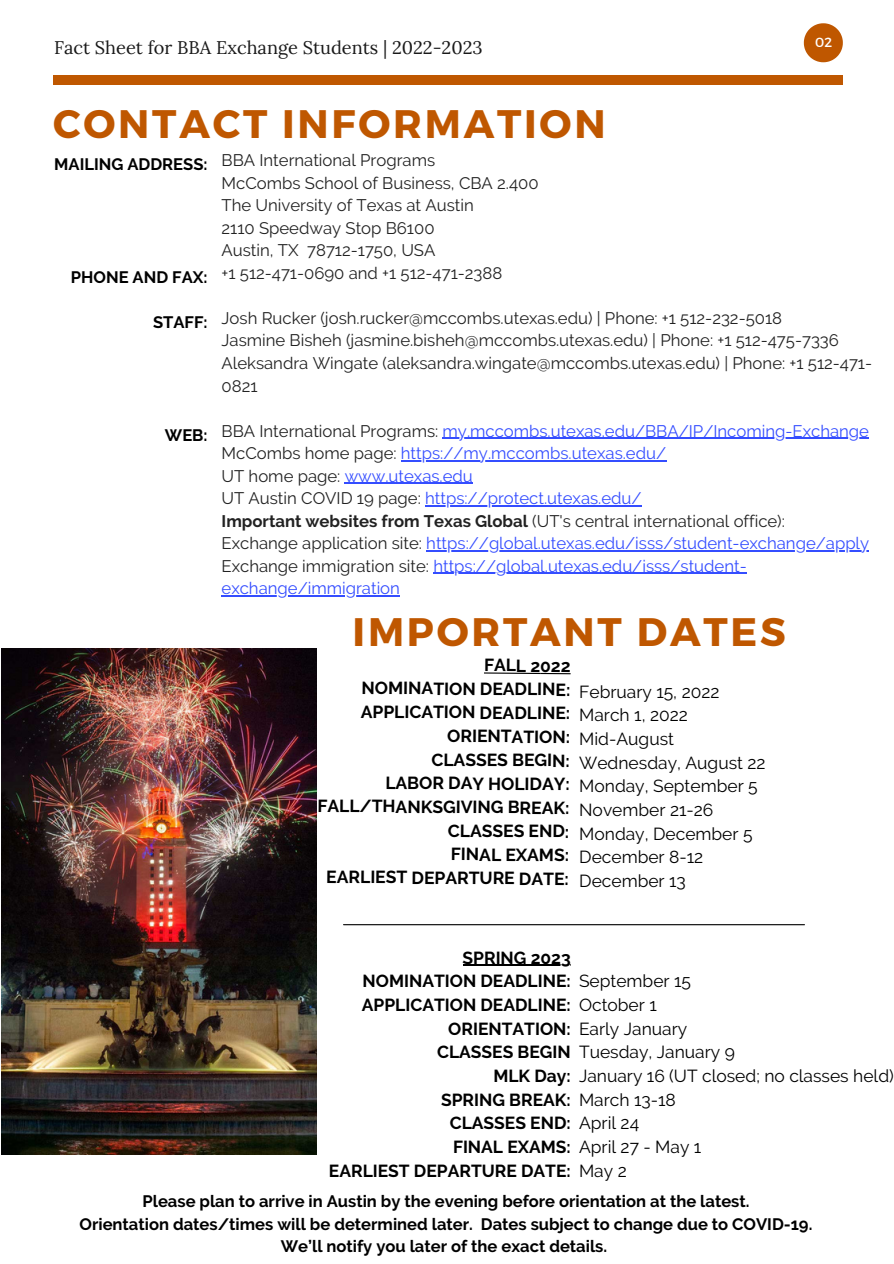
<style>
.page{position:relative;width:894px;height:1264px;background:#fff}
.page>*{position:absolute;margin:0;border:0;box-sizing:border-box;transform-origin:0 0}
.t1{font:700 39.75px "Montserrat";letter-spacing:.07em;color:#bf5700}
.t2{font:18.15px "Lora";color:#191919}
.t3{font:700 17.4px "Raleway";color:#000}
.t4{font:17.4px "Raleway";color:#000}
.t5{font:16.65px/22.5px "Raleway";color:#222}
.t6{font:16.65px/22.5px "Raleway";color:#344dff}
.t7{font:700 16.5px "Raleway";color:#000}
.t8{font:13.2px "Montserrat";color:#fff}
.s1{color:#222}
.s2{font-weight:700}
</style>
<div class="page">
<div style="left:53px;top:76px;width:789px;height:9px;background:#bf5700"></div>
<svg style="left:803px;top:23px;width:39px;height:39px"></svg>
<hr style="left:442px;top:437px;width:426px;height:2px;background:#344dff">
<hr style="left:401px;top:460px;width:265px;height:1px;background:#344dff">
<svg style="left:344px;top:483px;width:14px;height:1px"></svg>
<hr style="left:358px;top:483px;width:114px;height:1px;background:#344dff">
<hr style="left:425px;top:505px;width:216px;height:1px;background:#344dff">
<hr style="left:426px;top:550px;width:443px;height:1px;background:#344dff">
<hr style="left:433px;top:573px;width:313px;height:1px;background:#344dff">
<hr style="left:221px;top:595px;width:179px;height:1px;background:#344dff">
<svg style="left:484px;top:672px;width:56px;height:2px"></svg>
<hr style="left:540px;top:673px;width:30px;height:1px;background:#000">
<hr style="left:462px;top:964px;width:78px;height:1px;background:#000">
<hr style="left:540px;top:964px;width:30px;height:1px;background:#000">
<img style="left:2px;top:648px;width:314px;height:506px">
<hr style="left:343px;top:924px;width:461px;height:1px;background:#000">
<p class="t2" style="left:54px;top:36px;width:430px">Fact Sheet for BBA Exchange Students | 2022-2023</p>
<p class="t8" style="left:815px;top:34px;width:18px">02</p>
<p class="t1" style="left:53px;top:98px;width:554px">CONTACT INFORMATION</p>
<p class="t7" style="left:54px;top:155px;width:155px">MAILING ADDRESS:</p>
<p class="t7" style="left:71px;top:267px;width:138px">PHONE AND FAX:</p>
<p class="t7" style="left:153px;top:313px;width:56px">STAFF:</p>
<p class="t7" style="left:165px;top:425px;width:44px">WEB:</p>
<p class="t5" style="left:221px;top:149px;width:215px">BBA International Programs</p>
<p class="t5" style="left:221px;top:172px;width:318px">McCombs School of Business, CBA 2.400</p>
<p class="t5" style="left:221px;top:194px;width:254px">The University of Texas at Austin</p>
<p class="t5" style="left:221px;top:217px;width:214px">2110 Speedway Stop B6100</p>
<p class="t5" style="left:221px;top:239px;width:215px">Austin, TX 78712-1750, USA</p>
<p class="t5" style="left:221px;top:262px;width:282px">+1 512-471-0690 and +1 512-471-2388</p>
<p class="t5" style="left:221px;top:307px;width:562px">Josh Rucker (josh.rucker@mccombs.utexas.edu) | Phone: +1 512-232-5018</p>
<p class="t5" style="left:221px;top:329px;width:618px">Jasmine Bisheh (jasmine.bisheh@mccombs.utexas.edu) | Phone: +1 512-475-7336</p>
<p class="t5" style="left:221px;top:352px;width:652px">Aleksandra Wingate (aleksandra.wingate@mccombs.utexas.edu) | Phone: +1 512-471-<br>0821</p>
<p class="t6" style="left:221px;top:419px;width:648px"><span class="s1">BBA International Programs:</span> my.mccombs.utexas.edu/BBA/IP/Incoming-Exchange</p>
<p class="t6" style="left:221px;top:442px;width:446px"><span class="s1">McCombs home page:</span> https://my.mccombs.utexas.edu/</p>
<p class="t6" style="left:221px;top:464px;width:253px"><span class="s1">UT home page:</span> www.utexas.edu</p>
<p class="t6" style="left:221px;top:487px;width:421px"><span class="s1">UT Austin COVID 19 page:</span> https://protect.utexas.edu/</p>
<p class="t5" style="left:221px;top:509px;width:564px"><span class="s2">Important websites from Texas Global</span> (UT's central international office):</p>
<p class="t6" style="left:221px;top:532px;width:649px"><span class="s1">Exchange application site:</span> https://global.utexas.edu/isss/student-exchange/apply</p>
<p class="t6" style="left:221px;top:554px;width:526px"><span class="s1">Exchange immigration site:</span> https://global.utexas.edu/isss/student&shy;exchange/immigration</p>
<p class="t1" style="left:352px;top:605px;width:434px">IMPORTANT DATES</p>
<p class="t3" style="left:484px;top:655px;width:88px">FALL 2022</p>
<p class="t3" style="left:361px;top:678px;width:210px">NOMINATION DEADLINE:</p>
<p class="t3" style="left:360px;top:702px;width:211px">APPLICATION DEADLINE:</p>
<p class="t3" style="left:447px;top:726px;width:124px">ORIENTATION:</p>
<p class="t3" style="left:431px;top:749px;width:140px">CLASSES BEGIN:</p>
<p class="t3" style="left:385px;top:773px;width:186px">LABOR DAY HOLIDAY:</p>
<p class="t3" style="left:317px;top:796px;width:253px">FALL/THANKSGIVING BREAK:</p>
<p class="t3" style="left:447px;top:820px;width:123px">CLASSES END:</p>
<p class="t3" style="left:451px;top:844px;width:120px">FINAL EXAMS:</p>
<p class="t3" style="left:326px;top:867px;width:244px">EARLIEST DEPARTURE DATE:</p>
<p class="t4" style="left:579px;top:681px;width:142px">February 15, 2022</p>
<p class="t4" style="left:579px;top:705px;width:110px">March 1, 2022</p>
<p class="t4" style="left:579px;top:728px;width:96px">Mid-August</p>
<p class="t4" style="left:579px;top:752px;width:188px">Wednesday, August 22</p>
<p class="t4" style="left:579px;top:776px;width:180px">Monday, September 5</p>
<p class="t4" style="left:579px;top:799px;width:136px">November 21-26</p>
<p class="t4" style="left:579px;top:823px;width:175px">Monday, December 5</p>
<p class="t4" style="left:579px;top:847px;width:126px">December 8-12</p>
<p class="t4" style="left:579px;top:870px;width:108px">December 13</p>
<p class="t3" style="left:462px;top:947px;width:110px">SPRING 2023</p>
<p class="t3" style="left:362px;top:971px;width:210px">NOMINATION DEADLINE:</p>
<p class="t3" style="left:362px;top:994px;width:210px">APPLICATION DEADLINE:</p>
<p class="t3" style="left:448px;top:1018px;width:124px">ORIENTATION:</p>
<p class="t3" style="left:437px;top:1041px;width:135px">CLASSES BEGIN</p>
<p class="t3" style="left:493px;top:1065px;width:79px">MLK Day:</p>
<p class="t3" style="left:441px;top:1089px;width:131px">SPRING BREAK:</p>
<p class="t3" style="left:449px;top:1112px;width:122px">CLASSES END:</p>
<p class="t3" style="left:453px;top:1136px;width:119px">FINAL EXAMS:</p>
<p class="t3" style="left:329px;top:1160px;width:243px">EARLIEST DEPARTURE DATE:</p>
<p class="t4" style="left:579px;top:971px;width:113px">September 15</p>
<p class="t4" style="left:579px;top:994px;width:79px">October 1</p>
<p class="t4" style="left:579px;top:1018px;width:110px">Early January</p>
<p class="t4" style="left:579px;top:1041px;width:157px">Tuesday, January 9</p>
<p class="t4" style="left:579px;top:1065px;width:316px">January 16 (UT closed; no classes held)</p>
<p class="t4" style="left:579px;top:1089px;width:98px">March 13-18</p>
<p class="t4" style="left:579px;top:1112px;width:62px">April 24</p>
<p class="t4" style="left:579px;top:1136px;width:124px">April 27 - May 1</p>
<p class="t4" style="left:579px;top:1160px;width:49px">May 2</p>
<p class="t7" style="left:142px;top:1191px;width:608px">Please plan to arrive in Austin by the evening before orientation at the latest.</p>
<p class="t7" style="left:80px;top:1214px;width:734px">Orientation dates/times will be determined later. Dates subject to change due to COVID-19.</p>
<p class="t7" style="left:281px;top:1236px;width:328px">We’ll notify you later of the exact details.</p>
</div>
